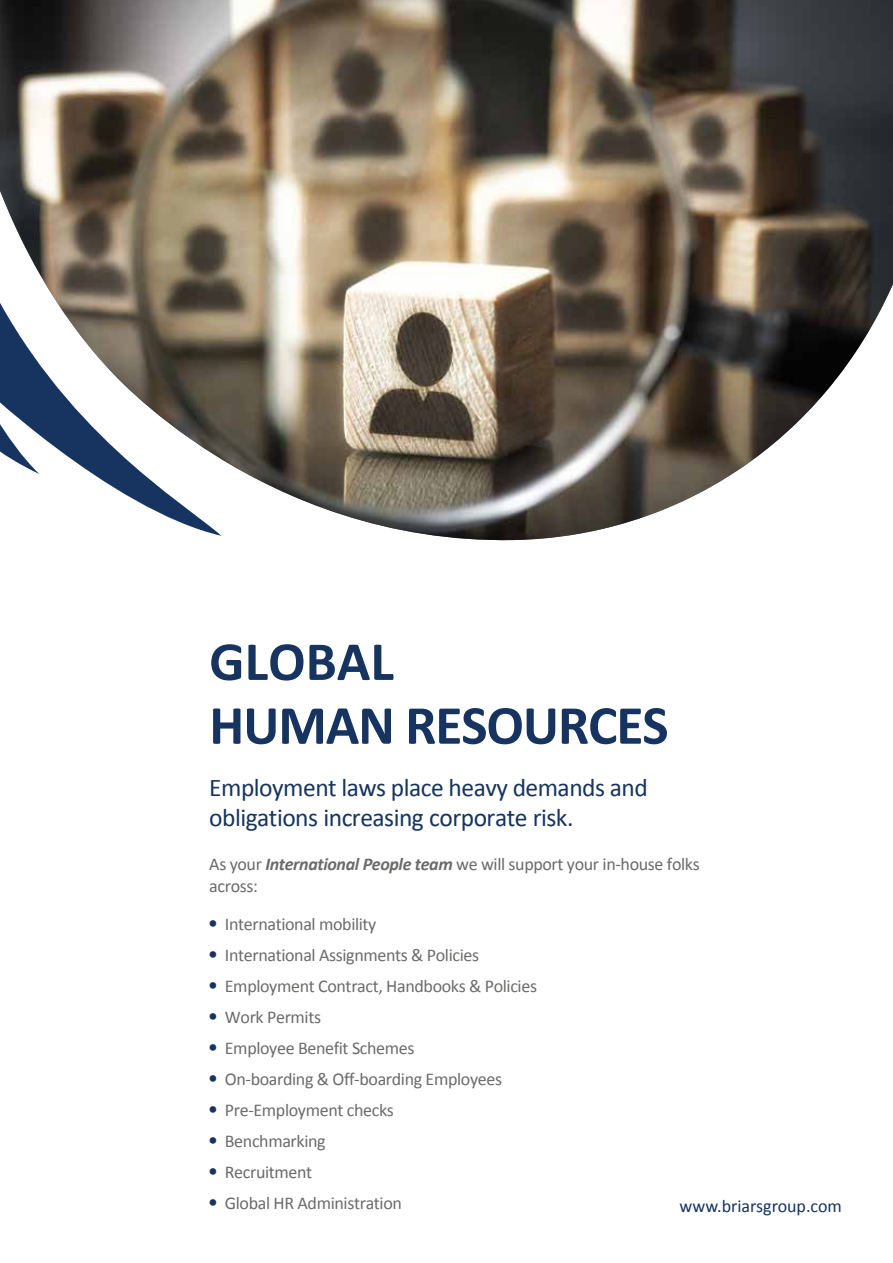
<style>
.page{position:relative;width:893px;height:1263px;background:#fff}
.page>*{position:absolute;margin:0;border:0;box-sizing:border-box;transform-origin:0 0}
.t1{font:700 55.5px/63.8px "Calibri";letter-spacing:-.02em;color:#16345f}
.t2{font:25.5px/30.6px "Calibri";letter-spacing:-.02em;color:#16345f}
.t3{font:18px/22.5px "Calibri";letter-spacing:-.02em;color:#6b6b6a}
.t4{font:18px "Calibri";color:#16345f}
.s1{font-weight:700;font-style:italic}
.s2{font-size:21px;color:#16345f}
</style>
<div class="page">
<img style="left:0;top:0;width:893px;height:541px">
<h1 class="t1" style="left:209px;top:629px;width:461px">GLOBAL<br>HUMAN RESOURCES</h1>
<h2 class="t2" style="left:209px;top:772px;width:440px">Employment laws place heavy demands and obligations increasing corporate risk.</h2>
<p class="t3" style="left:209px;top:852px;width:492px">As your <span class="s1">International People team</span> we will support your in-house folks across:</p>
<p class="t3" style="left:208px;top:913px;width:170px"><span class="s2">•</span> International mobility</p>
<p class="t3" style="left:208px;top:944px;width:273px"><span class="s2">•</span> International Assignments &amp; Policies</p>
<p class="t3" style="left:208px;top:975px;width:331px"><span class="s2">•</span> Employment Contract, Handbooks &amp; Policies</p>
<p class="t3" style="left:208px;top:1006px;width:115px"><span class="s2">•</span> Work Permits</p>
<p class="t3" style="left:208px;top:1037px;width:208px"><span class="s2">•</span> Employee Benefit Schemes</p>
<p class="t3" style="left:208px;top:1068px;width:296px"><span class="s2">•</span> On-boarding &amp; Off-boarding Employees</p>
<p class="t3" style="left:208px;top:1099px;width:188px"><span class="s2">•</span> Pre-Employment checks</p>
<p class="t3" style="left:208px;top:1130px;width:119px"><span class="s2">•</span> Benchmarking</p>
<p class="t3" style="left:208px;top:1161px;width:106px"><span class="s2">•</span> Recruitment</p>
<p class="t3" style="left:208px;top:1192px;width:196px"><span class="s2">•</span> Global HR Administration</p>
<p class="t4" style="left:680px;top:1194px;width:164px">www.briarsgroup.com</p>
</div>
